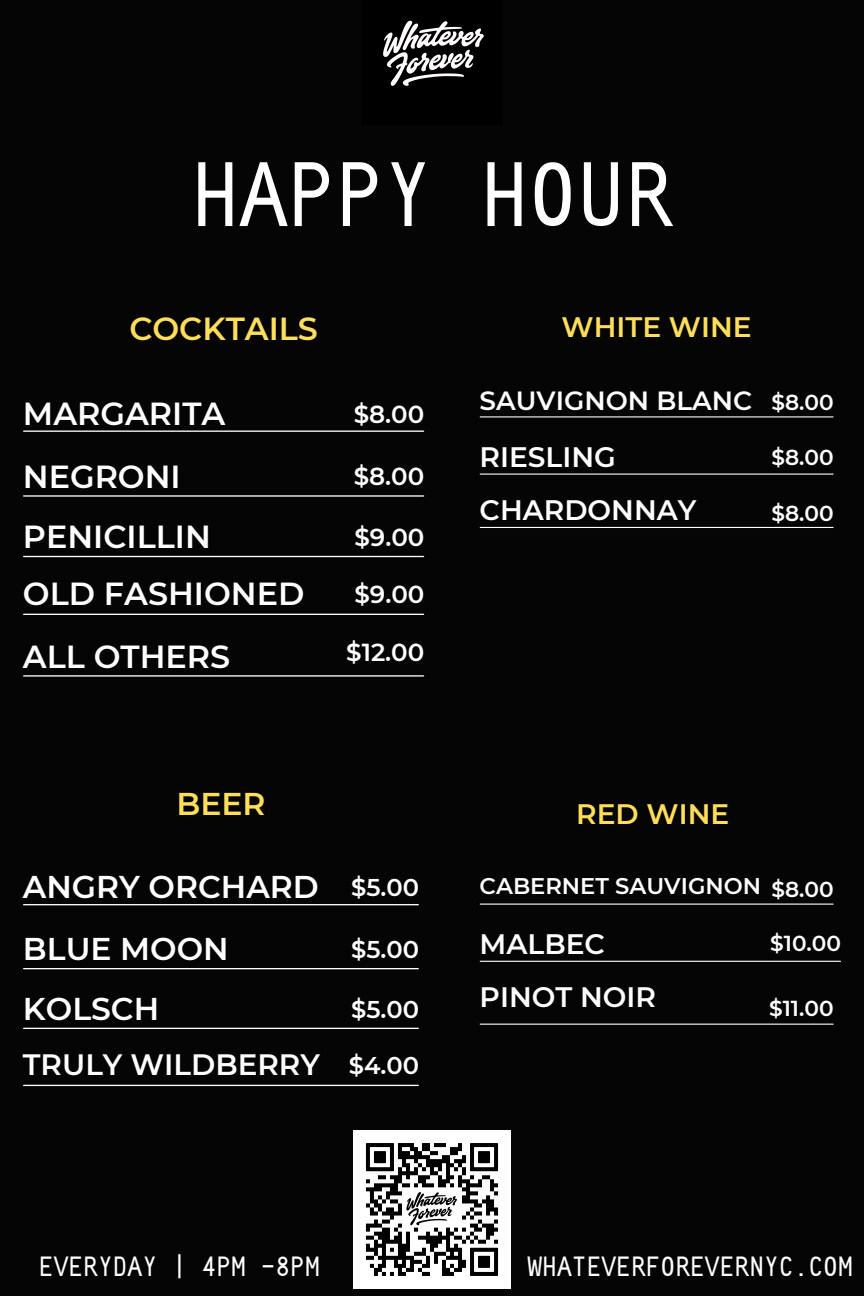
<style>
.page{position:relative;width:864px;height:1296px;background:#050505}
.page>*{position:absolute;margin:0;border:0;box-sizing:border-box;transform-origin:0 0}
.t1{font:94.5px "Crystal";color:#fff}
.t2{font:600 31.85px "Montserrat";color:#fff}
.t3{font:600 31.85px "Montserrat";color:#ffde59}
.t4{font:600 31.45px "Montserrat";color:#fff}
.t5{font:600 31.45px "Montserrat";color:#ffde59}
.t6{font:600 29.4px "Montserrat";color:#fff}
.t7{font:29px "Crystal";color:#fff}
.t8{font:600 28.1px "Montserrat";color:#fff}
.t9{font:600 28.1px "Montserrat";color:#ffde59}
.t10{font:600 26.3px "Montserrat";color:#fff}
.t11{font:600 24.55px "Montserrat";color:#fff}
.t12{font:600 24.25px "Montserrat";color:#fff}
.t13{font:600 22.65px "Montserrat";color:#fff}
.t14{font:600 21.65px "Montserrat";color:#fff}
</style>
<div class="page">
<hr style="left:24px;top:430px;width:399px;height:2px;background:#fff">
<hr style="left:24px;top:904px;width:394px;height:1px;background:#fff">
<hr style="left:480px;top:416px;width:353px;height:1px;background:#fff">
<hr style="left:480px;top:904px;width:353px;height:1px;background:#fff">
<hr style="left:24px;top:495px;width:399px;height:2px;background:#fff">
<hr style="left:24px;top:968px;width:394px;height:1px;background:#fff">
<hr style="left:480px;top:474px;width:353px;height:1px;background:#fff">
<hr style="left:480px;top:961px;width:361px;height:1px;background:#fff">
<hr style="left:24px;top:556px;width:399px;height:1px;background:#fff">
<hr style="left:24px;top:1028px;width:394px;height:1px;background:#fff">
<hr style="left:480px;top:527px;width:353px;height:1px;background:#fff">
<hr style="left:480px;top:1024px;width:353px;height:1px;background:#fff">
<hr style="left:24px;top:614px;width:399px;height:1px;background:#fff">
<hr style="left:24px;top:1085px;width:394px;height:1px;background:#fff">
<hr style="left:24px;top:675px;width:399px;height:2px;background:#fff">
<img style="left:383px;top:20px;width:101px;height:66px">
<img style="left:353px;top:1131px;width:158px;height:157px">
<p class="t1" style="left:191px;top:147px;width:483px">HAPPY HOUR</p>
<p class="t3" style="left:129px;top:309px;width:190px">COCKTAILS</p>
<p class="t9" style="left:562px;top:309px;width:192px">WHITE WINE</p>
<p class="t2" style="left:23px;top:394px;width:204px">MARGARITA</p>
<p class="t11" style="left:354px;top:399px;width:72px">$8.00</p>
<p class="t10" style="left:480px;top:385px;width:274px">SAUVIGNON BLANC</p>
<p class="t14" style="left:772px;top:389px;width:64px">$8.00</p>
<p class="t2" style="left:23px;top:457px;width:159px">NEGRONI</p>
<p class="t11" style="left:354px;top:462px;width:72px">$8.00</p>
<p class="t8" style="left:480px;top:440px;width:138px">RIESLING</p>
<p class="t14" style="left:772px;top:444px;width:64px">$8.00</p>
<p class="t2" style="left:23px;top:517px;width:189px">PENICILLIN</p>
<p class="t11" style="left:355px;top:522px;width:71px">$9.00</p>
<p class="t8" style="left:480px;top:493px;width:218px">CHARDONNAY</p>
<p class="t14" style="left:772px;top:500px;width:64px">$8.00</p>
<p class="t2" style="left:23px;top:574px;width:283px">OLD FASHIONED</p>
<p class="t11" style="left:355px;top:579px;width:71px">$9.00</p>
<p class="t2" style="left:23px;top:637px;width:209px">ALL OTHERS</p>
<p class="t11" style="left:346px;top:637px;width:80px">$12.00</p>
<p class="t5" style="left:176px;top:784px;width:91px">BEER</p>
<p class="t9" style="left:576px;top:797px;width:154px">RED WINE</p>
<p class="t4" style="left:23px;top:868px;width:297px">ANGRY ORCHARD</p>
<p class="t12" style="left:351px;top:873px;width:69px">$5.00</p>
<p class="t13" style="left:480px;top:872px;width:283px">CABERNET SAUVIGNON</p>
<p class="t14" style="left:772px;top:876px;width:64px">$8.00</p>
<p class="t4" style="left:23px;top:930px;width:207px">BLUE MOON</p>
<p class="t12" style="left:351px;top:935px;width:69px">$5.00</p>
<p class="t8" style="left:480px;top:927px;width:127px">MALBEC</p>
<p class="t14" style="left:770px;top:930px;width:72px">$10.00</p>
<p class="t4" style="left:23px;top:990px;width:138px">KOLSCH</p>
<p class="t12" style="left:351px;top:995px;width:69px">$5.00</p>
<p class="t8" style="left:480px;top:980px;width:178px">PINOT NOIR</p>
<p class="t14" style="left:769px;top:995px;width:66px">$11.00</p>
<p class="t6" style="left:23px;top:1047px;width:298px">TRULY WILDBERRY</p>
<p class="t12" style="left:349px;top:1051px;width:72px">$4.00</p>
<p class="t7" style="left:39px;top:1252px;width:282px">EVERYDAY | 4PM -8PM</p>
<p class="t7" style="left:528px;top:1252px;width:327px">WHATEVERFOREVERNYC.COM</p>
</div>
